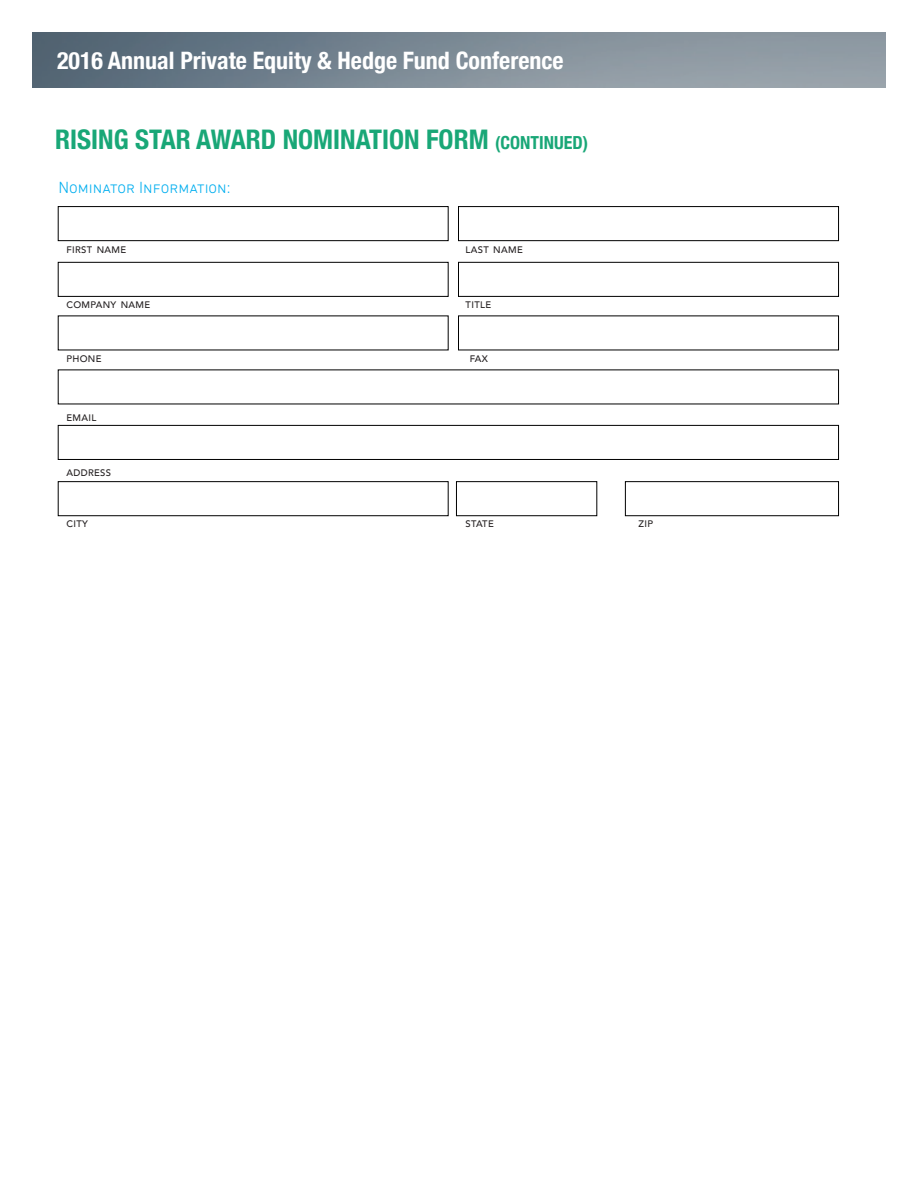
<style>
.page{position:relative;width:918px;height:1188px;background:#fff}
.page>*{position:absolute;margin:0;border:0;box-sizing:border-box;transform-origin:0 0}
.t1{font:700 condensed 27px "Helvetica Neue";color:#19a777}
.t2{font:700 condensed 24px "Helvetica Neue";color:#fff}
.t3{font:300 16.5px "DIN Next LT Pro";color:#00aeef}
.t4{font:500 9.45px "Avenir";letter-spacing:.035em;color:#231f20}
.s1{font-size:18px}
</style>
<div class="page">
<img style="left:32px;top:32px;width:854px;height:56px">
<div style="left:58px;top:206px;width:390px;height:35px;border:1px solid #000"></div>
<div style="left:458px;top:206px;width:381px;height:35px;border:1px solid #000"></div>
<div style="left:58px;top:262px;width:390px;height:35px;border:1px solid #000"></div>
<div style="left:458px;top:262px;width:381px;height:35px;border:1px solid #000"></div>
<div style="left:58px;top:425px;width:781px;height:35px;border:1px solid #000"></div>
<div style="left:58px;top:481px;width:390px;height:35px;border:1px solid #000"></div>
<div style="left:456px;top:481px;width:141px;height:35px;border:1px solid #000"></div>
<div style="left:625px;top:481px;width:214px;height:35px;border:1px solid #000"></div>
<h2 class="t2" style="left:57px;top:41px;width:508px">2016 Annual Private Equity &amp; Hedge Fund Conference</h2>
<p class="t1" style="left:55px;top:117px;width:534px">RISING STAR AWARD NOMINATION FORM <span class="s1">(CONTINUED)</span></p>
<p class="t3" style="left:58px;top:178px;width:174px">Nominator Information:</p>
<p class="t4" style="left:66px;top:241px;width:61px">FIRST NAME</p>
<p class="t4" style="left:466px;top:241px;width:59px">LAST NAME</p>
<p class="t4" style="left:66px;top:297px;width:85px">COMPANY NAME</p>
<p class="t4" style="left:466px;top:297px;width:27px">TITLE</p>
<p class="t4" style="left:66px;top:351px;width:37px">PHONE</p>
<p class="t4" style="left:470px;top:351px;width:20px">FAX</p>
<p class="t4" style="left:66px;top:409px;width:31px">EMAIL</p>
<p class="t4" style="left:66px;top:465px;width:46px">ADDRESS</p>
<p class="t4" style="left:66px;top:516px;width:23px">CITY</p>
<p class="t4" style="left:466px;top:516px;width:30px">STATE</p>
<p class="t4" style="left:639px;top:516px;width:16px">ZIP</p>
</div>
